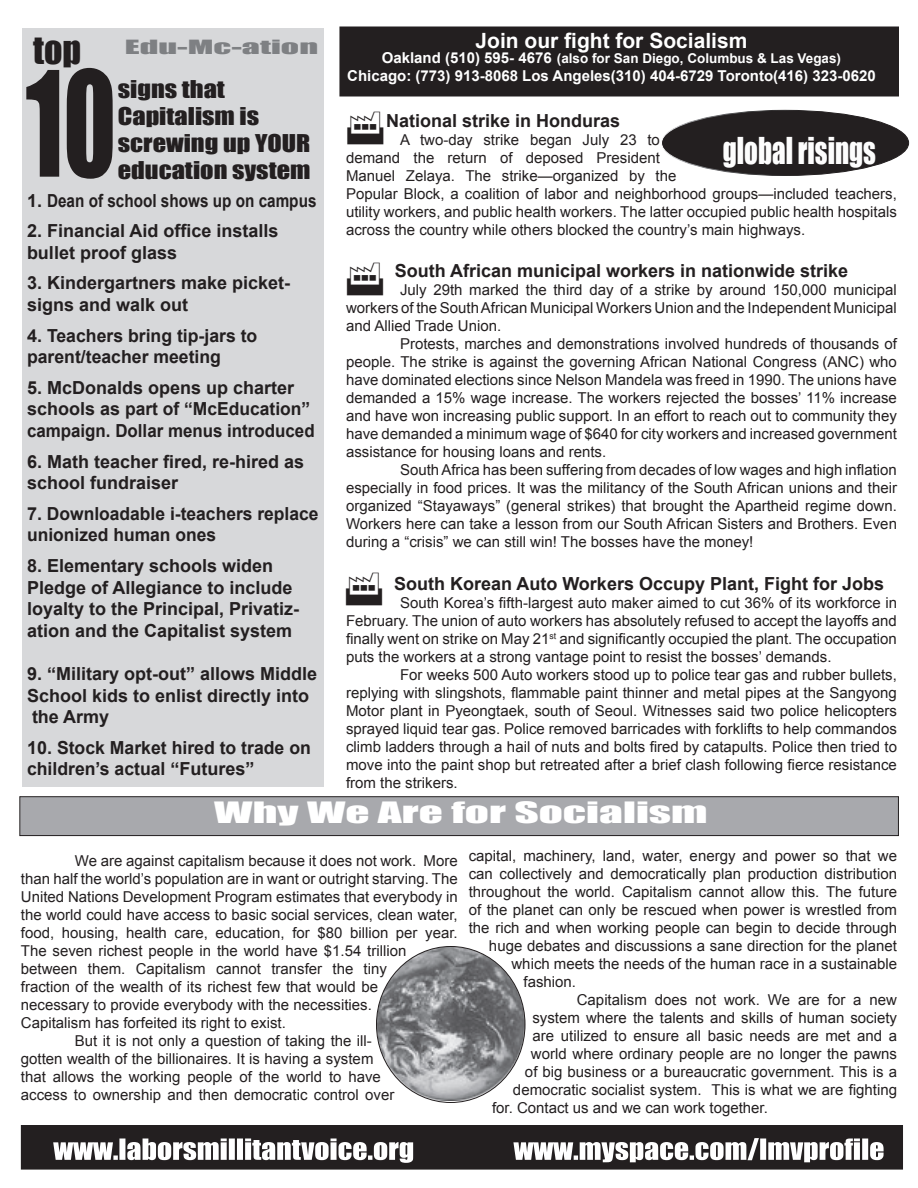
<style>
.page{position:relative;width:918px;height:1188px;background:#fff}
.page>*{position:absolute;margin:0;border:0;box-sizing:border-box;transform-origin:0 0}
.t1{font:135px "Impact";color:#231f20;scale:.73 1}
.t2{font:36px "Impact";color:#231f20}
.t3{font:34.05px "Impact";color:#fdfdfd;scale:.79 1}
.t4{font:27px "Impact";color:#fff;scale:1.1 1}
.t5{font:27px "Impact";color:#fff;scale:1.75 1}
.t6{font:22.5px/27px "Impact";color:#231f20;scale:1.17 1}
.t7{font:700 21px "Arial";color:#fff}
.t8{font:700 18px/21.6px "Arial";color:#231f20}
.t9{font:18px "Impact";color:#7e8083;scale:2 1}
.t10{font:15px/18px "Arial";color:#231f20;text-align:justify}
.t11{font:700 15px "Arial";color:#fff}
.t12{font:700 13.5px "Arial";color:#fff}
.s1{font-size:15px}
</style>
<div class="page">
<div style="left:22px;top:28px;width:302px;height:759px;background:#d7d8da"></div>
<div style="left:20px;top:797px;width:878px;height:39px;background:#a8a9ad"></div>
<div style="left:20px;top:796px;width:879px;height:40px;border:1px solid #231f20"></div>
<div style="left:340px;top:27px;width:558px;height:69px;background:#231f20"></div>
<div style="left:22px;top:1126px;width:880px;height:43px;background:#231f20"></div>
<div style="left:21px;top:1125px;width:882px;height:45px;border:2px solid #231f20"></div>
<img style="left:376px;top:946px;width:149px;height:155px;border-radius:50%">
<div style="left:662px;top:110px;width:247px;height:66px;background:#231f20;border-radius:50%"></div>
<h2 class="t2" style="left:33px;top:28px;width:50px">top</h2>
<h1 class="t1" style="left:26px;top:40px;width:125px">10</h1>
<p class="t9" style="left:125px;top:36px;width:98px">Edu-Mc-ation</p>
<h3 class="t6" style="left:118px;top:75px;width:166px">signs that<br>Capitalism is screwing up YOUR education system</h3>
<p class="t8" style="left:27px;top:189px;width:291px">1. Dean of school shows up on campus</p>
<p class="t8" style="left:27px;top:220px;width:253px">2. Financial Aid office installs bullet proof glass</p>
<p class="t8" style="left:27px;top:272px;width:265px">3. Kindergartners make picket&shy;signs and walk out</p>
<p class="t8" style="left:27px;top:324px;width:232px">4. Teachers bring tip-jars to parent/teacher meeting</p>
<p class="t8" style="left:27px;top:377px;width:289px">5. McDonalds opens up charter schools as part of “McEducation” campaign. Dollar menus introduced</p>
<p class="t8" style="left:27px;top:450px;width:279px">6. Math teacher fired, re-hired as school fundraiser</p>
<p class="t8" style="left:27px;top:503px;width:293px">7. Downloadable i-teachers replace unionized human ones</p>
<p class="t8" style="left:27px;top:555px;width:274px">8. Elementary schools widen<br>Pledge of Allegiance to include loyalty to the Principal, Privatiz&shy;ation and the Capitalist system</p>
<p class="t8" style="left:27px;top:663px;width:292px">9. “Military opt-out” allows Middle<br>School kids to enlist directly into the Army</p>
<p class="t8" style="left:27px;top:737px;width:285px">10. Stock Market hired to trade on children’s actual “Futures”</p>
<h3 class="t7" style="left:476px;top:29px;width:273px">Join our fight for Socialism</h3>
<p class="t12" style="left:382px;top:51px;width:461px"><span class="s1">Oakland (510) 595- 4676</span> (also for San Diego, Columbus &amp; Las Vegas)</p>
<p class="t11" style="left:347px;top:67px;width:530px">Chicago: (773) 913-8068 Los Angeles(310) 404-6729 Toronto(416) 323-0620</p>
<p class="t8" style="left:386px;top:109px;width:236px">National strike in Honduras</p>
<p class="t10" style="left:346px;top:130px;width:552px;text-align:left;text-indent:54px">A two-day strike began July 23 to<br>demand the return of deposed President<br>Manuel Zelaya. The strike—organized by the<br>Popular Block, a coalition of labor and neighborhood groups—included teachers, utility workers, and public health workers. The latter occupied public health hospitals across the country while others blocked the country’s main highways.</p>
<p class="t8" style="left:395px;top:260px;width:455px">South African municipal workers in nationwide strike</p>
<p class="t10" style="left:346px;top:281px;width:552px;text-indent:54px">July 29th marked the third day of a strike by around 150,000 municipal workers of the South African Municipal Workers Union and the Independent Municipal and Allied Trade Union.</p>
<p class="t10" style="left:346px;top:335px;width:552px;text-indent:54px">Protests, marches and demonstrations involved hundreds of thousands of people. The strike is against the governing African National Congress (ANC) who have dominated elections since Nelson Mandela was freed in 1990. The unions have demanded a 15% wage increase. The workers rejected the bosses’ 11% increase and have won increasing public support. In an effort to reach out to community they have demanded a minimum wage of $640 for city workers and increased government assistance for housing loans and rents.</p>
<p class="t10" style="left:346px;top:461px;width:552px;text-indent:54px">South Africa has been suffering from decades of low wages and high inflation especially in food prices. It was the militancy of the South African unions and their organized “Stayaways” (general strikes) that brought the Apartheid regime down.<br>Workers here can take a lesson from our South African Sisters and Brothers. Even during a “crisis” we can still win! The bosses have the money!</p>
<p class="t8" style="left:394px;top:573px;width:492px">South Korean Auto Workers Occupy Plant, Fight for Jobs</p>
<p class="t10" style="left:346px;top:593px;width:552px;text-indent:54px">South Korea’s fifth-largest auto maker aimed to cut 36% of its workforce in February. The union of auto workers has absolutely refused to accept the layoffs and finally went on strike on May 21<sup>st</sup> and significantly occupied the plant. The occupation puts the workers at a strong vantage point to resist the bosses’ demands.</p>
<p class="t10" style="left:346px;top:665px;width:552px;text-indent:54px">For weeks 500 Auto workers stood up to police tear gas and rubber bullets, replying with slingshots, flammable paint thinner and metal pipes at the Sangyong Motor plant in Pyeongtaek, south of Seoul. Witnesses said two police helicopters sprayed liquid tear gas. Police removed barricades with forklifts to help commandos climb ladders through a hail of nuts and bolts fired by catapults. Police then tried to move into the paint shop but retreated after a brief clash following fierce resistance from the strikers.</p>
<h3 class="t3" style="left:723px;top:130px;width:195px">global risings</h3>
<h3 class="t5" style="left:214px;top:796px;width:283px">Why We Are for Socialism</h3>
<p class="t10" style="left:75px;top:852px;width:384px">We are against capitalism because it does not work. More</p>
<p class="t10" style="left:21px;top:870px;width:438px">than half the world’s population are in want or outright starving. The</p>
<p class="t10" style="left:21px;top:888px;width:438px">United Nations Development Program estimates that everybody in</p>
<p class="t10" style="left:21px;top:906px;width:438px">the world could have access to basic social services, clean water,</p>
<p class="t10" style="left:21px;top:924px;width:438px">food, housing, health care, education, for $80 billion per year.</p>
<p class="t10" style="left:21px;top:942px;width:387px">The seven richest people in the world have $1.54 trillion</p>
<p class="t10" style="left:21px;top:960px;width:368px">between them. Capitalism cannot transfer the tiny</p>
<p class="t10" style="left:21px;top:978px;width:359px">fraction of the wealth of its richest few that would be</p>
<p class="t10" style="left:21px;top:996px;width:353px">necessary to provide everybody with the necessities.</p>
<p class="t10" style="left:21px;top:1014px;width:267px">Capitalism has forfeited its right to exist.</p>
<p class="t10" style="left:75px;top:1032px;width:299px">But it is not only a question of taking the ill-</p>
<p class="t10" style="left:21px;top:1050px;width:354px">gotten wealth of the billionaires. It is having a system</p>
<p class="t10" style="left:21px;top:1068px;width:362px">that allows the working people of the world to have</p>
<p class="t10" style="left:21px;top:1086px;width:375px">access to ownership and then democratic control over</p>
<p class="t10" style="left:469px;top:847px;width:430px">capital, machinery, land, water, energy and power so that we</p>
<p class="t10" style="left:469px;top:865px;width:430px">can collectively and democratically plan production distribution</p>
<p class="t10" style="left:469px;top:883px;width:430px">throughout the world. Capitalism cannot allow this. The future</p>
<p class="t10" style="left:469px;top:901px;width:430px">of the planet can only be rescued when power is wrestled from</p>
<p class="t10" style="left:469px;top:919px;width:430px">the rich and when working people can begin to decide through</p>
<p class="t10" style="left:489px;top:937px;width:410px">huge debates and discussions a sane direction for the planet</p>
<p class="t10" style="left:512px;top:955px;width:387px">which meets the needs of the human race in a sustainable</p>
<p class="t10" style="left:524px;top:973px;width:54px">fashion.</p>
<p class="t10" style="left:577px;top:991px;width:322px">Capitalism does not work. We are for a new</p>
<p class="t10" style="left:532px;top:1009px;width:366px">system where the talents and skills of human society</p>
<p class="t10" style="left:532px;top:1027px;width:366px">are utilized to ensure all basic needs are met and a</p>
<p class="t10" style="left:531px;top:1045px;width:368px">world where ordinary people are no longer the pawns</p>
<p class="t10" style="left:525px;top:1063px;width:374px">of big business or a bureaucratic government. This is a</p>
<p class="t10" style="left:513px;top:1081px;width:386px">democratic socialist system. This is what we are fighting</p>
<p class="t10" style="left:492px;top:1099px;width:277px">for. Contact us and we can work together.</p>
<h3 class="t4" style="left:53px;top:1133px;width:330px">www.laborsmillitantvoice.org</h3>
<h3 class="t4" style="left:514px;top:1133px;width:339px">www.myspace.com/lmvprofile</h3>
</div>
